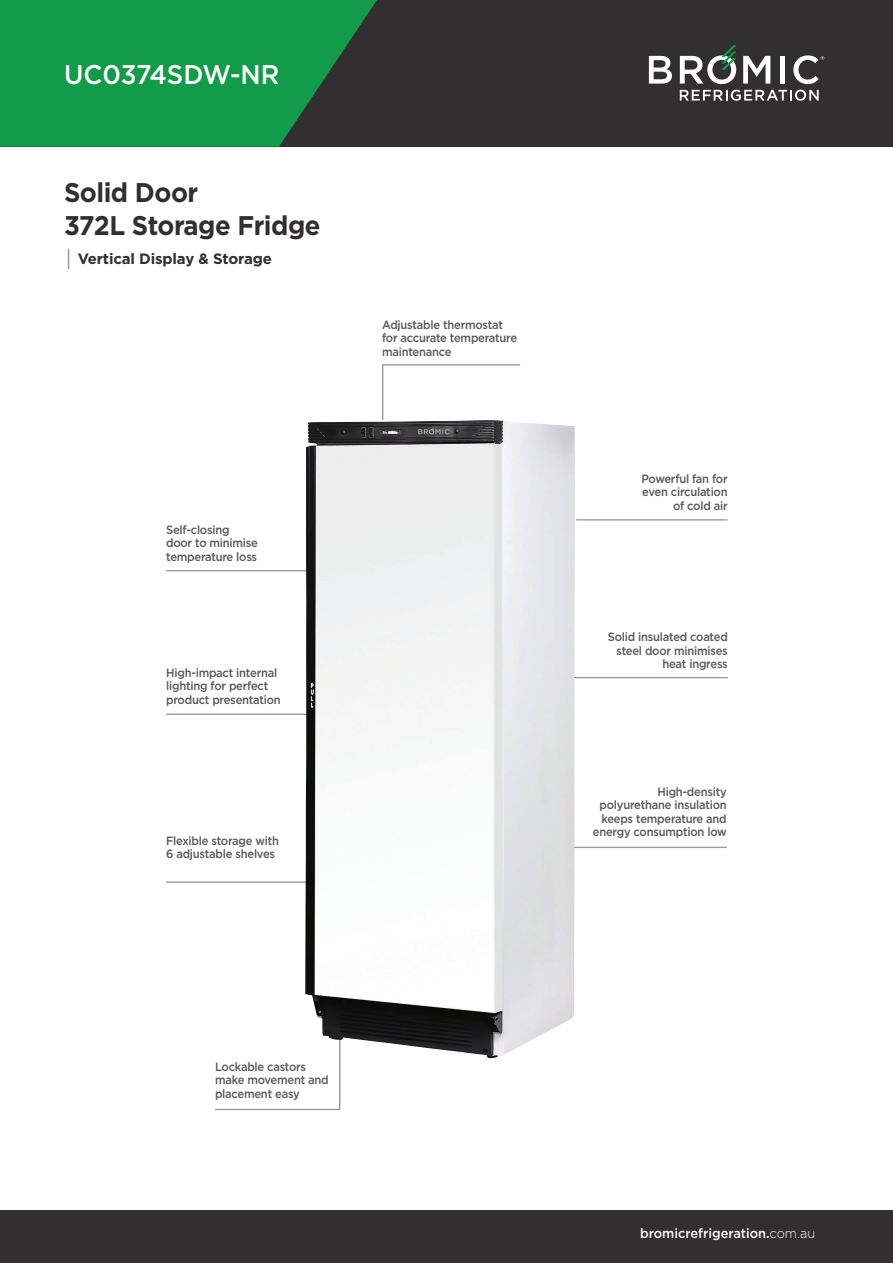
<style>
.page{position:relative;width:893px;height:1263px;background:#fff}
.page>*{position:absolute;margin:0;border:0;box-sizing:border-box;transform-origin:0 0}
.t1{font:700 27px "Gotham";letter-spacing:-.02em;color:#312f30;scale:.95 1}
.t2{font:500 27px "Gotham";color:#fff;scale:.95 1}
.t3{font:700 15px "Gotham";letter-spacing:-.01em;color:#312f30}
.t4{font:500 13.5px "Gotham";color:#fff;scale:.95 1}
.t5{font:500 12px/13.5px "Gotham";letter-spacing:-.02em;color:#57585a;scale:.93 1}
.s1{font-weight:300}
</style>
<div class="page">
<div style="left:0;top:0;width:893px;height:147px;background:#312f30"></div>
<svg style="left:0;top:0;width:377px;height:147px;background:#158e46"></svg>
<div style="left:0;top:1211px;width:893px;height:52px;background:#312f30"></div>
<svg style="left:649px;top:56px;width:23px;height:28px"></svg>
<svg style="left:743px;top:56px;width:27px;height:28px"></svg>
<div style="left:780px;top:56px;width:5px;height:28px;background:#fff"></div>
<svg style="left:793px;top:55px;width:31px;height:29px"></svg>
<svg style="left:680px;top:45px;width:56px;height:39px"></svg>
<svg style="left:680px;top:90px;width:139px;height:11px"></svg>
<svg style="left:68px;top:249px;width:1px;height:20px"></svg>
<hr style="left:545px;top:847px;width:182px;height:1px;background:#989a9d">
<hr style="left:498px;top:677px;width:230px;height:1px;background:#989a9d">
<hr style="left:215px;top:1109px;width:125px;height:1px;background:#989a9d">
<hr style="left:339px;top:1018px;width:1px;height:92px;background:#989a9d">
<hr style="left:166px;top:570px;width:140px;height:1px;background:#989a9d">
<hr style="left:166px;top:713px;width:179px;height:2px;background:#989a9d">
<hr style="left:166px;top:881px;width:193px;height:2px;background:#989a9d">
<svg style="left:382px;top:364px;width:139px;height:56px"></svg>
<hr style="left:576px;top:519px;width:152px;height:1px;background:#989a9d">
<img style="left:305px;top:420px;width:270px;height:638px">
<p class="t2" style="left:64px;top:57px;width:228px">UC0374SDW-NR</p>
<p class="t1" style="left:64px;top:175px;width:143px">Solid Door</p>
<p class="t1" style="left:64px;top:208px;width:271px">372L Storage Fridge</p>
<p class="t3" style="left:78px;top:249px;width:196px">Vertical Display &amp; Storage</p>
<p class="t5" style="left:382px;top:317px;width:147px">Adjustable thermostat for accurate temperature maintenance</p>
<p class="t5" style="left:166px;top:522px;width:100px">Self-closing door to minimise temperature loss</p>
<p class="t5" style="left:166px;top:665px;width:125px">High-impact internal lighting for perfect product presentation</p>
<p class="t5" style="left:166px;top:833px;width:123px">Flexible storage with<br>6 adjustable shelves</p>
<p class="t5" style="left:641px;top:472px;width:94px;text-align:right">Powerful fan for even circulation of cold air</p>
<p class="t5" style="left:608px;top:630px;width:131px;text-align:right">Solid insulated coated steel door minimises heat ingress</p>
<p class="t5" style="left:593px;top:784px;width:146px;text-align:right">High-density polyurethane insulation keeps temperature and energy consumption low</p>
<p class="t5" style="left:215px;top:1059px;width:124px">Lockable castors make movement and placement easy</p>
<p class="t4" style="left:640px;top:1224px;width:186px">bromicrefrigeration.<span class="s1">com.au</span></p>
</div>
